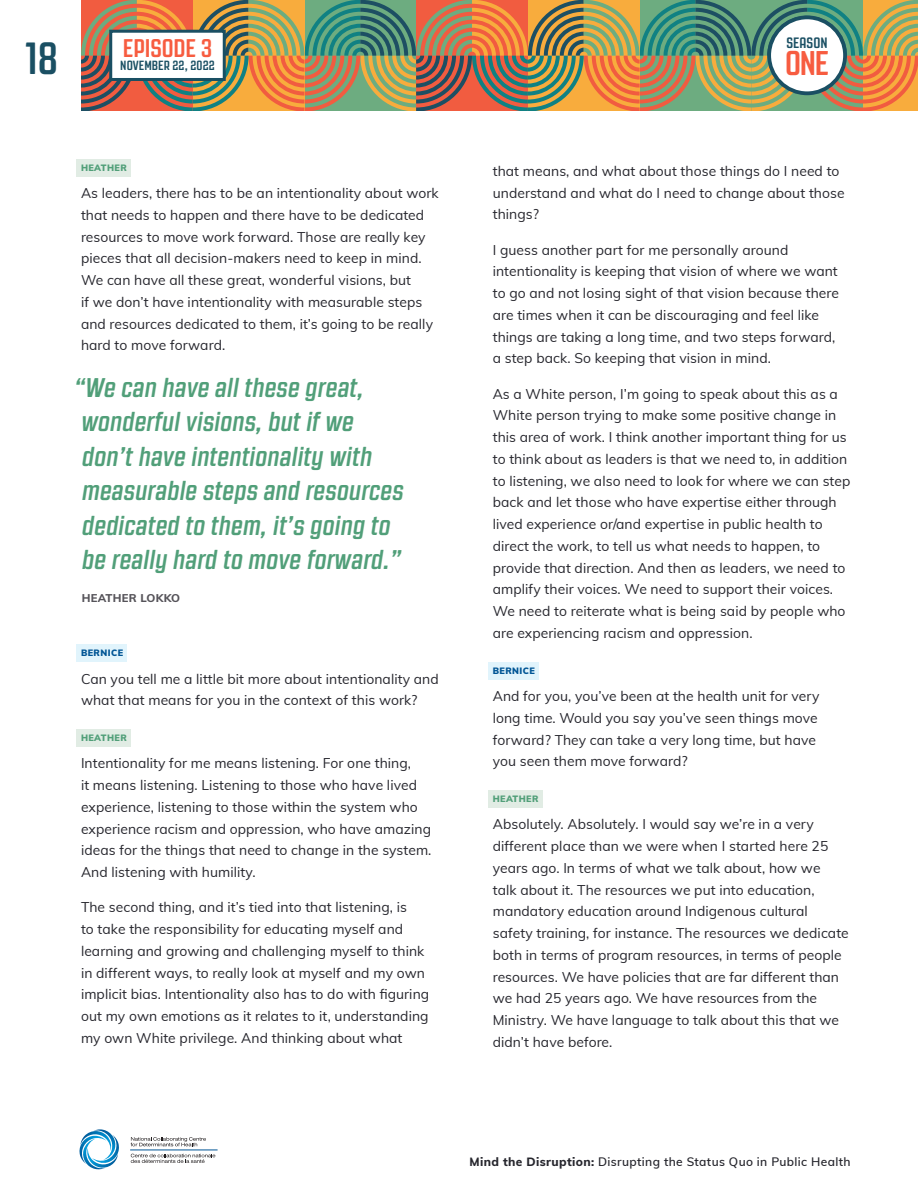
<style>
.page{position:relative;width:918px;height:1188px;background:#fff}
.page>*{position:absolute;margin:0;border:0;box-sizing:border-box;transform-origin:0 0}
.t1{font:700 45px "Revolution Gothic";color:#1a4f63}
.t2{font:700 34.2px "Revolution Gothic";color:#f75c40}
.PULL_QUOTE{font:italic 700 27px/34.5px "Revolution Gothic";letter-spacing:.005em;color:#519f79}
.t3{font:700 25.5px "Revolution Gothic";color:#f75c40}
.t4{font:700 15px "Revolution Gothic";letter-spacing:.005em;color:#1a4f63}
.BODY_COPY{font:13.8px/21.8px "Muli";letter-spacing:.005em;color:#26262d}
.t5{font:700 13.35px "Revolution Gothic";letter-spacing:.005em;color:#1a4f63}
.t6{font:600 12px "Muli";letter-spacing:.03em;color:#26262d}
.BODY_COPY-2{font:800 11.25px "Muli";letter-spacing:.02em;color:#555359}
.C{font:900 9px "Muli";letter-spacing:.05em;color:#519f79}
.B{font:900 9px "Muli";letter-spacing:.05em;color:#005595}
.s1{font-weight:800}
</style>
<div class="page">
<svg style="left:81px;top:0;width:837px;height:111px;background:#a28b5b"></svg>
<svg style="left:131px;top:1137px;width:75px;height:9px"></svg>
<svg style="left:131px;top:1154px;width:84px;height:9px"></svg>
<svg style="left:79px;top:1129px;width:40px;height:41px"></svg>
<hr style="left:130px;top:1150px;width:88px;height:1px;background:#005595">
<div style="left:769px;top:17px;width:76px;height:76px;background:#fff;border-radius:50%"></div>
<div style="left:767px;top:15px;width:80px;height:80px;border:4px solid #1a4f63;border-radius:50%"></div>
<div style="left:109px;top:30px;width:117px;height:51px;background:#fff;border:3px solid #1a4f63"></div>
<svg style="left:77px;top:159px;width:54px;height:18px"></svg>
<svg style="left:77px;top:644px;width:50px;height:18px"></svg>
<svg style="left:77px;top:729px;width:54px;height:18px"></svg>
<svg style="left:488px;top:662px;width:51px;height:17px"></svg>
<svg style="left:488px;top:790px;width:54px;height:18px"></svg>
<h1 class="t1" style="left:25px;top:34px;width:34px">18</h1>
<p class="t4" style="left:787px;top:35px;width:43px">SEASON</p>
<h3 class="t3" style="left:123px;top:35px;width:91px">EPISODE 3</h3>
<p class="t5" style="left:120px;top:58px;width:96px">NOVEMBER 22, 2022</p>
<h2 class="t2" style="left:785px;top:45px;width:45px">ONE</h2>
<p class="C" style="left:81px;top:161px;width:47px">HEATHER</p>
<p class="BODY_COPY" style="left:81px;top:182px;width:359px">As leaders, there has to be an intentionality about work that needs to happen and there have to be dedicated resources to move work forward. Those are really key pieces that all decision-makers need to keep in mind.<br>We can have all these great, wonderful visions, but<br>if we don’t have intentionality with measurable steps and resources dedicated to them, it’s going to be really hard to move forward.</p>
<p class="PULL_QUOTE" style="left:74px;top:370px;width:331px">“We can have all these great, wonderful visions, but if we don’t have intentionality with measurable steps and resources dedicated to them, it’s going to be really hard to move forward.”</p>
<p class="BODY_COPY-2" style="left:82px;top:589px;width:100px">HEATHER LOKKO</p>
<p class="B" style="left:81px;top:647px;width:44px">BERNICE</p>
<p class="BODY_COPY" style="left:81px;top:667px;width:359px">Can you tell me a little bit more about intentionality and what that means for you in the context of this work?</p>
<p class="C" style="left:81px;top:731px;width:47px">HEATHER</p>
<p class="BODY_COPY" style="left:81px;top:752px;width:352px">Intentionality for me means listening. For one thing,<br>it means listening. Listening to those who have lived experience, listening to those within the system who experience racism and oppression, who have amazing ideas for the things that need to change in the system.<br>And listening with humility.</p>
<p class="BODY_COPY" style="left:81px;top:896px;width:350px">The second thing, and it’s tied into that listening, is<br>to take the responsibility for educating myself and learning and growing and challenging myself to think in different ways, to really look at myself and my own implicit bias. Intentionality also has to do with figuring out my own emotions as it relates to it, understanding my own White privilege. And thinking about what</p>
<p class="BODY_COPY" style="left:493px;top:159px;width:353px">that means, and what about those things do I need to understand and what do I need to change about those things?</p>
<p class="BODY_COPY" style="left:493px;top:238px;width:348px">I guess another part for me personally around intentionality is keeping that vision of where we want to go and not losing sight of that vision because there are times when it can be discouraging and feel like things are taking a long time, and two steps forward, a step back. So keeping that vision in mind.</p>
<p class="BODY_COPY" style="left:493px;top:382px;width:359px">As a White person, I’m going to speak about this as a White person trying to make some positive change in this area of work. I think another important thing for us to think about as leaders is that we need to, in addition to listening, we also need to look for where we can step back and let those who have expertise either through lived experience or/and expertise in public health to direct the work, to tell us what needs to happen, to provide that direction. And then as leaders, we need to amplify their voices. We need to support their voices.<br>We need to reiterate what is being said by people who are experiencing racism and oppression.</p>
<p class="B" style="left:493px;top:664px;width:44px">BERNICE</p>
<p class="BODY_COPY" style="left:493px;top:685px;width:328px">And for you, you’ve been at the health unit for very long time. Would you say you’ve seen things move forward? They can take a very long time, but have you seen them move forward?</p>
<p class="C" style="left:493px;top:792px;width:47px">HEATHER</p>
<p class="BODY_COPY" style="left:493px;top:813px;width:358px">Absolutely. Absolutely. I would say we’re in a very different place than we were when I started here 25 years ago. In terms of what we talk about, how we<br>talk about it. The resources we put into education, mandatory education around Indigenous cultural safety training, for instance. The resources we dedicate both in terms of program resources, in terms of people resources. We have policies that are far different than we had 25 years ago. We have resources from the Ministry. We have language to talk about this that we didn’t have before.</p>
<p class="t6" style="left:470px;top:1153px;width:382px"><span class="s1">Mind the Disruption:</span> Disrupting the Status Quo in Public Health</p>
</div>
